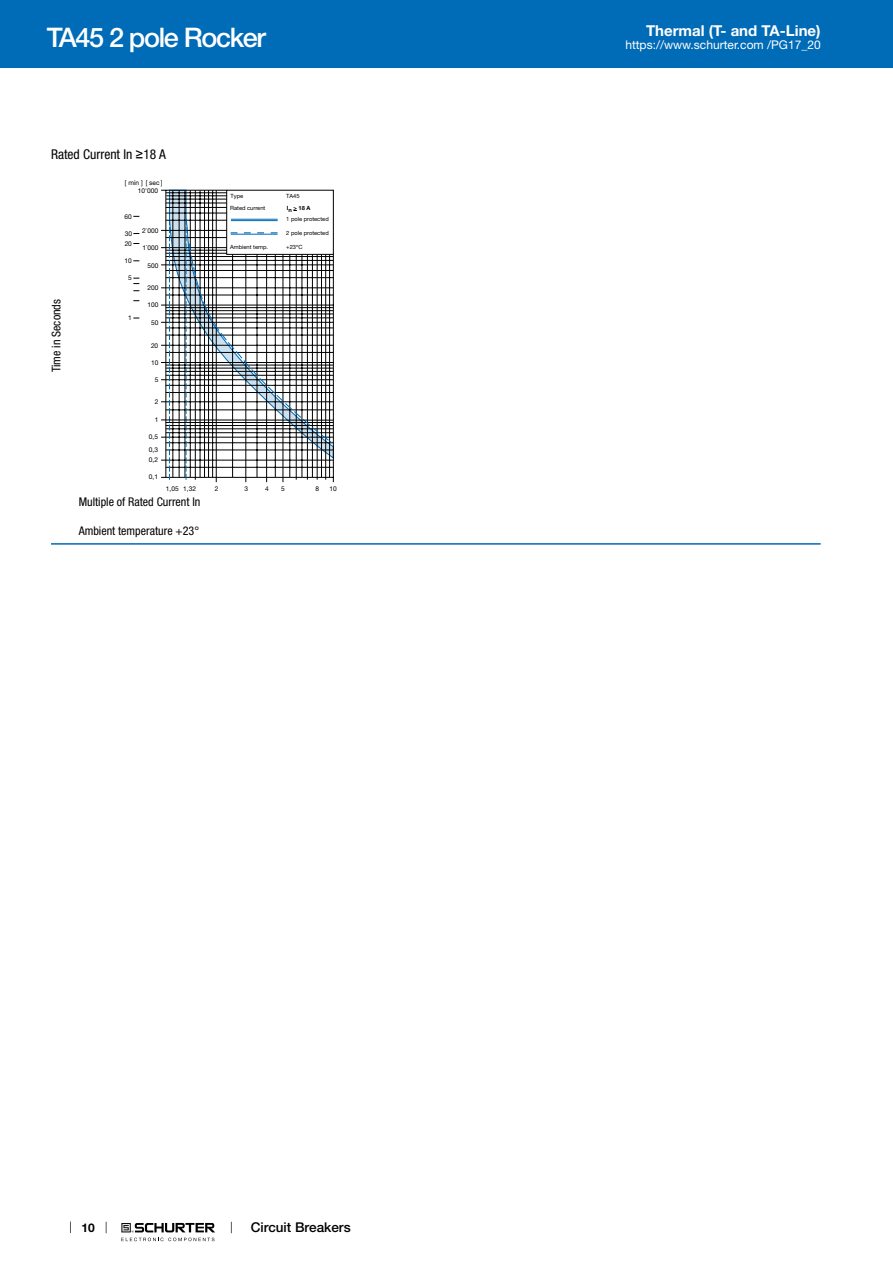
<style>
.page{position:relative;width:893px;height:1263px;background:#fff}
.page>*{position:absolute;margin:0;border:0;box-sizing:border-box;transform-origin:0 0}
.t1{font:500 27px "Helvetica Neue LT";letter-spacing:-.05em;color:#fff}
.t2{font:700 15px "Helvetica Neue LT";color:#fff}
.t3{font:condensed 13.5px "Helvetica Neue LT";color:#000}
.t4{font:500 13.5px "Helvetica Neue LT";color:#000}
.t5{font:condensed 12px "Helvetica Neue LT";color:#000}
.t6{font:12px "Helvetica Neue LT";color:#fff}
.t7{font:700 12px "Helvetica Neue LT";color:#000}
.t8{font:6.6px/12.6px "Helvetica Neue LT";color:#000}
.t9{font:5.7px "Helvetica Neue LT";color:#000}
.t10{font:700 5.7px "Helvetica Neue LT";color:#000}
.s1{font-family:"Arial Unicode MS";font-stretch:normal}
</style>
<div class="page">
<svg style="left:70px;top:1221px;width:1px;height:12px"></svg>
<svg style="left:121px;top:1223px;width:94px;height:18px"></svg>
<div style="left:0;top:0;width:893px;height:68px;background:#006bb6"></div>
<svg style="left:133px;top:278px;width:6px;height:6px"></svg>
<svg style="left:161px;top:190px;width:173px;height:293px"></svg>
<hr style="left:51px;top:543px;width:770px;height:2px;background:#006bb6">
<h1 class="t1" style="left:47px;top:21px;width:221px">TA45 2 pole Rocker</h1>
<h3 class="t3" style="left:51px;top:147px;width:116px">Rated Current In <span class="s1">≥</span>18 A</h3>
<p class="t8" style="left:125px;top:176px;width:39px">[ min ] [ sec ]</p>
<p class="t8" style="left:138px;top:184px;width:22px">10'000</p>
<h3 class="t5" style="left:49px;top:372px;width:75px;rotate:-90deg">Time in Seconds</h3>
<p class="t8" style="left:125px;top:210px;width:9px">60</p>
<p class="t8" style="left:125px;top:228px;width:9px;line-height:10.2px">30<br>20</p>
<p class="t8" style="left:125px;top:254px;width:9px">10</p>
<p class="t8" style="left:128px;top:272px;width:5px">5</p>
<p class="t8" style="left:128px;top:312px;width:5px">1</p>
<p class="t8" style="left:142px;top:224px;width:18px">2`000</p>
<p class="t8" style="left:143px;top:241px;width:17px">1`000</p>
<p class="t8" style="left:147px;top:259px;width:12px">500</p>
<p class="t8" style="left:147px;top:282px;width:12px">200</p>
<p class="t8" style="left:147px;top:298px;width:12px">100</p>
<p class="t8" style="left:151px;top:316px;width:9px">50</p>
<p class="t8" style="left:151px;top:339px;width:9px">20</p>
<p class="t8" style="left:151px;top:356px;width:9px">10</p>
<p class="t8" style="left:155px;top:373px;width:5px">5</p>
<p class="t8" style="left:155px;top:395px;width:5px">2</p>
<p class="t8" style="left:155px;top:413px;width:5px">1</p>
<p class="t8" style="left:149px;top:430px;width:11px">0,5<br>0,3</p>
<p class="t8" style="left:149px;top:453px;width:11px">0,2</p>
<p class="t8" style="left:149px;top:470px;width:11px">0,1</p>
<p class="t9" style="left:231px;top:193px;width:14px">Type</p>
<p class="t9" style="left:286px;top:193px;width:15px">TA45</p>
<p class="t9" style="left:230px;top:204px;width:37px">Rated current</p>
<p class="t10" style="left:287px;top:204px;width:25px">In &gt; 18 A</p>
<p class="t9" style="left:286px;top:216px;width:44px">1 pole protected</p>
<p class="t9" style="left:286px;top:229px;width:44px">2 pole protected</p>
<p class="t9" style="left:230px;top:243px;width:39px">Ambient temp.</p>
<p class="t9" style="left:286px;top:243px;width:18px">+23ºC</p>
<p class="t8" style="left:166px;top:482px;width:32px">1,05 1,32</p>
<p class="t8" style="left:215px;top:482px;width:5px">2</p>
<p class="t8" style="left:244px;top:482px;width:5px">3</p>
<p class="t8" style="left:265px;top:482px;width:5px">4</p>
<p class="t8" style="left:281px;top:482px;width:5px">5</p>
<p class="t8" style="left:315px;top:482px;width:5px">8</p>
<p class="t8" style="left:329px;top:482px;width:9px">10</p>
<h3 class="t5" style="left:79px;top:495px;width:123px">Multiple of Rated Current In</h3>
<h3 class="t5" style="left:79px;top:523px;width:122px">Ambient temperature +23°</h3>
<h3 class="t7" style="left:82px;top:1220px;width:15px">10</h3>
<h3 class="t4" style="left:251px;top:1219px;width:101px">Circuit Breakers</h3>
<h2 class="t2" style="left:646px;top:21px;width:176px">Thermal (T- and TA-Line)</h2>
<h3 class="t6" style="left:625px;top:38px;width:197px">https://www.schurter.com /PG17_20</h3>
</div>
